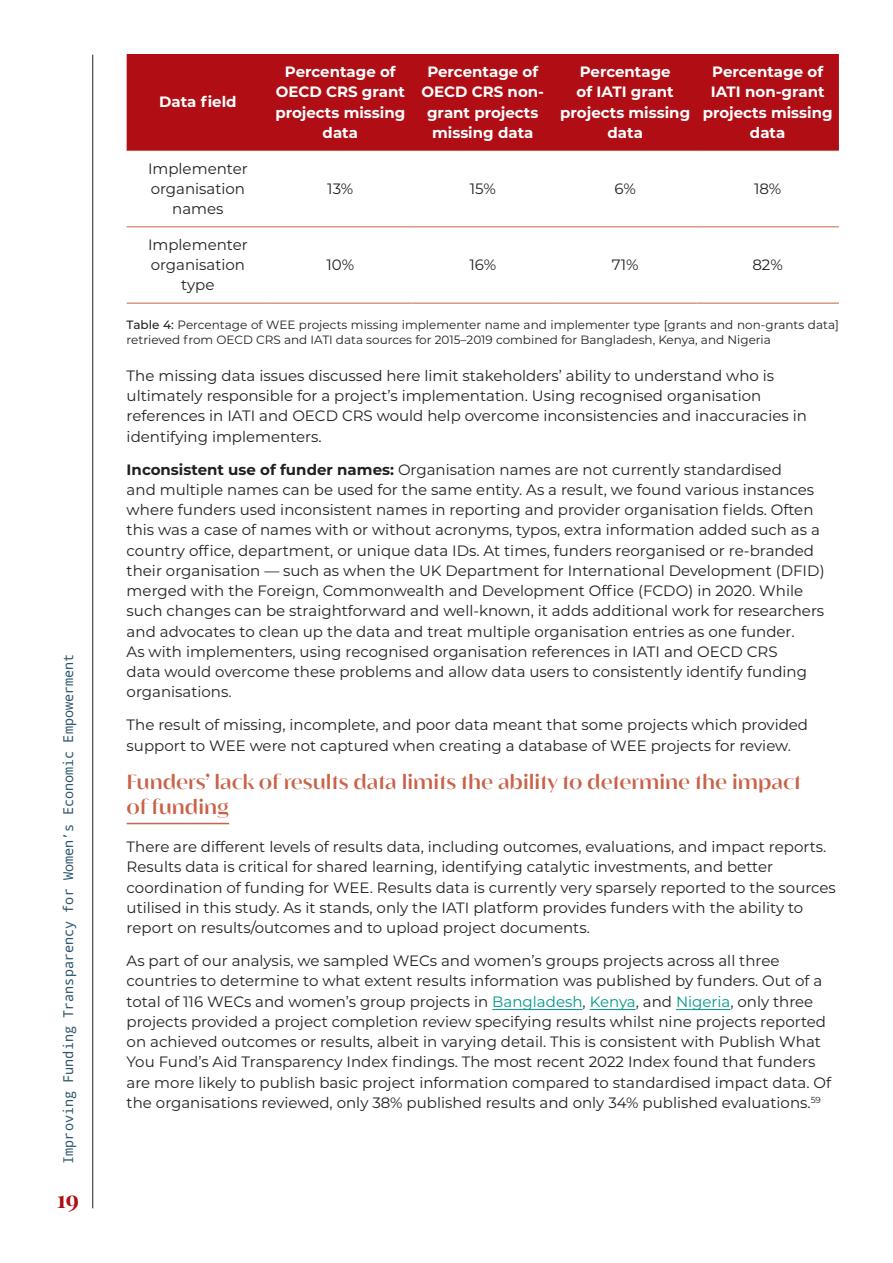
<style>
.page{position:relative;width:893px;height:1263px;background:#fff}
.page>*{position:absolute;margin:0;border:0;box-sizing:border-box;transform-origin:0 0}
.t1{font:700 24px "Playfair Display";color:#b00d15}
.Header_3{font:600 21px/25.2px "Aguila";color:#c86349}
.Body_Text{font:15px/20.2px "Montserrat";color:#231f20}
.Body_Text-2{font:700 15px/20.2px "Montserrat";color:#fff;text-align:center}
.t2{font:13.5px "Droid Sans Mono";color:#29536c}
.Table_Title{font:12px/14.4px "Montserrat";color:#231f20}
.s1{font-weight:500}
.s2{font-weight:700}
.s3{color:#009888}
</style>
<div class="page">
<hr style="left:92px;top:55px;width:1px;height:1153px;background:#231f20">
<hr style="left:127px;top:823px;width:102px;height:1px;background:#c86349">
<hr style="left:492px;top:1009px;width:91px;height:1px;background:#009888">
<hr style="left:590px;top:1009px;width:46px;height:1px;background:#009888">
<hr style="left:676px;top:1009px;width:54px;height:1px;background:#009888">
<div style="left:127px;top:54px;width:712px;height:96px;background:#b00d15"></div>
<hr style="left:127px;top:150px;width:142px;height:1px;background:#c86349">
<hr style="left:269px;top:150px;width:143px;height:1px;background:#c86349">
<hr style="left:412px;top:150px;width:142px;height:1px;background:#c86349">
<hr style="left:554px;top:150px;width:142px;height:1px;background:#c86349">
<hr style="left:696px;top:150px;width:143px;height:1px;background:#c86349">
<hr style="left:127px;top:226px;width:142px;height:1px;background:#c86349">
<hr style="left:269px;top:226px;width:143px;height:1px;background:#c86349">
<hr style="left:412px;top:226px;width:142px;height:1px;background:#c86349">
<hr style="left:554px;top:226px;width:142px;height:1px;background:#c86349">
<hr style="left:696px;top:226px;width:143px;height:1px;background:#c86349">
<hr style="left:127px;top:303px;width:142px;height:1px;background:#c86349">
<hr style="left:269px;top:303px;width:143px;height:1px;background:#c86349">
<hr style="left:412px;top:303px;width:142px;height:1px;background:#c86349">
<hr style="left:554px;top:303px;width:142px;height:1px;background:#c86349">
<hr style="left:696px;top:303px;width:143px;height:1px;background:#c86349">
<p class="t2" style="left:59px;top:1164px;width:512px;rotate:-90deg">Improving Funding Transparency for Women’s Economic Empowerment</p>
<h1 class="t1" style="left:57px;top:1180px;width:24px">19</h1>
<p class="Body_Text-2" style="left:159px;top:91px;width:79px">Data field</p>
<p class="Body_Text" style="left:148px;top:158px;width:101px;text-align:center">Implementer organisation names</p>
<p class="Body_Text" style="left:148px;top:234px;width:101px;text-align:center">Implementer organisation type</p>
<p class="Body_Text-2" style="left:275px;top:61px;width:131px">Percentage of<br>OECD CRS grant projects missing data</p>
<p class="Body_Text-2" style="left:421px;top:61px;width:124px">Percentage of<br>OECD CRS non&shy;grant projects missing data</p>
<p class="Body_Text-2" style="left:560px;top:61px;width:131px">Percentage<br>of IATI grant projects missing data</p>
<p class="Body_Text-2" style="left:703px;top:61px;width:131px">Percentage of<br>IATI non-grant projects missing data</p>
<p class="Body_Text" style="left:327px;top:178px;width:28px">13%</p>
<p class="Body_Text" style="left:470px;top:178px;width:28px">15%</p>
<p class="Body_Text" style="left:615px;top:178px;width:23px">6%</p>
<p class="Body_Text" style="left:754px;top:178px;width:29px">18%</p>
<p class="Body_Text" style="left:326px;top:254px;width:29px">10%</p>
<p class="Body_Text" style="left:469px;top:254px;width:28px">16%</p>
<p class="Body_Text" style="left:612px;top:254px;width:28px">71%</p>
<p class="Body_Text" style="left:752px;top:254px;width:32px">82%</p>
<p class="Table_Title" style="left:127px;top:317px;width:714px"><span class="s1">Table 4:</span> Percentage of WEE projects missing implementer name and implementer type [grants and non-grants data] retrieved from OECD CRS and IATI data sources for 2015–2019 combined for Bangladesh, Kenya, and Nigeria</p>
<p class="Body_Text" style="left:127px;top:365px;width:682px">The missing data issues discussed here limit stakeholders’ ability to understand who is ultimately responsible for a project’s implementation. Using recognised organisation references in IATI and OECD CRS would help overcome inconsistencies and inaccuracies in identifying implementers.</p>
<p class="Body_Text" style="left:127px;top:459px;width:699px"><span class="s2">Inconsistent use of funder names:</span> Organisation names are not currently standardised<br>and multiple names can be used for the same entity. As a result, we found various instances where funders used inconsistent names in reporting and provider organisation fields. Often this was a case of names with or without acronyms, typos, extra information added such as a country office, department, or unique data IDs. At times, funders reorganised or re-branded their organisation — such as when the UK Department for International Development (DFID) merged with the Foreign, Commonwealth and Development Office (FCDO) in 2020. While such changes can be straightforward and well-known, it adds additional work for researchers and advocates to clean up the data and treat multiple organisation entries as one funder.<br>As with implementers, using recognised organisation references in IATI and OECD CRS<br>data would overcome these problems and allow data users to consistently identify funding organisations.</p>
<p class="Body_Text" style="left:127px;top:714px;width:683px">The result of missing, incomplete, and poor data meant that some projects which provided support to WEE were not captured when creating a database of WEE projects for review.</p>
<p class="Header_3" style="left:127px;top:769px;width:676px">Funders’ lack of results data limits the ability to determine the impact of funding</p>
<p class="Body_Text" style="left:127px;top:836px;width:711px">There are different levels of results data, including outcomes, evaluations, and impact reports.<br>Results data is critical for shared learning, identifying catalytic investments, and better coordination of funding for WEE. Results data is currently very sparsely reported to the sources utilised in this study. As it stands, only the IATI platform provides funders with the ability to report on results/outcomes and to upload project documents.</p>
<p class="Body_Text" style="left:127px;top:950px;width:706px">As part of our analysis, we sampled WECs and women’s groups projects across all three countries to determine to what extent results information was published by funders. Out of a total of 116 WECs and women’s group projects in <span class="s3">Bangladesh</span>, <span class="s3">Kenya</span>, and <span class="s3">Nigeria</span>, only three projects provided a project completion review specifying results whilst nine projects reported on achieved outcomes or results, albeit in varying detail. This is consistent with Publish What You Fund’s Aid Transparency Index findings. The most recent 2022 Index found that funders are more likely to publish basic project information compared to standardised impact data. Of the organisations reviewed, only 38% published results and only 34% published evaluations.<sup>59</sup></p>
</div>
